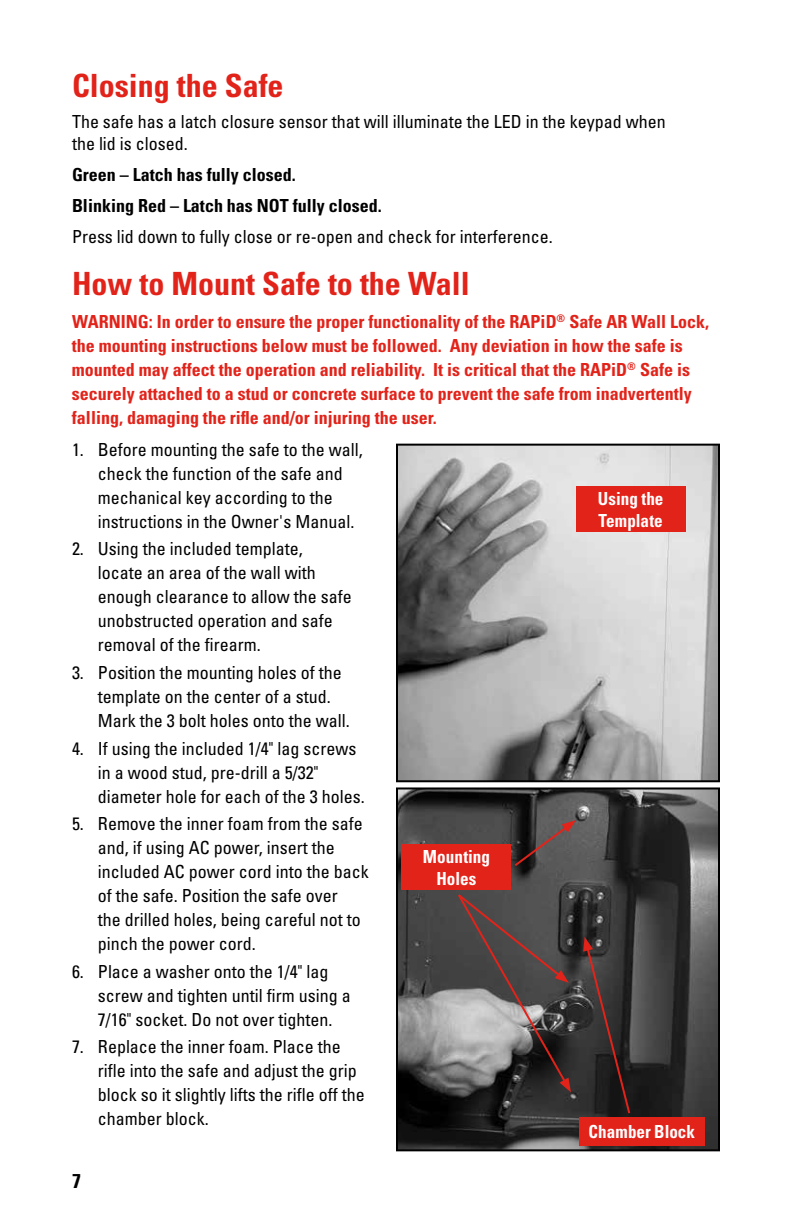
<style>
.page{position:relative;width:792px;height:1224px;background:#fff}
.page>*{position:absolute;margin:0;border:0;box-sizing:border-box;transform-origin:0 0}
.t1{font:700 condensed 32px "Univers LT Std";color:#e2231a}
.t2{font:700 condensed 20px "Univers LT Std";color:#000}
.t3{font:condensed 18px/24px "Univers LT Std";color:#000}
.t4{font:700 condensed 18px/24px "Univers LT Std";color:#e2231a}
.t5{font:700 condensed 18px/31px "Univers LT Std";color:#000}
.t6{font:700 condensed 18px/21.6px "Univers LT Std";letter-spacing:.005em;color:#fff;text-align:center;scale:.95 1}
</style>
<div class="page">
<img style="left:399px;top:790px;width:318px;height:358px">
<div style="left:396px;top:787px;width:324px;height:364px;border:2px solid #000"></div>
<img style="left:399px;top:447px;width:318px;height:332px">
<div style="left:396px;top:444px;width:324px;height:338px;border:2px solid #000"></div>
<div style="left:402px;top:845px;width:109px;height:45px;background:#e2231a"></div>
<div style="left:579px;top:1117px;width:126px;height:28px;background:#e2231a"></div>
<svg style="left:583px;top:937px;width:49px;height:179px"></svg>
<svg style="left:456px;top:892px;width:115px;height:200px"></svg>
<svg style="left:512px;top:820px;width:64px;height:48px"></svg>
<div style="left:576px;top:487px;width:109px;height:45px;background:#e2231a"></div>
<h1 class="t1" style="left:72px;top:66px;width:213px">Closing the Safe</h1>
<p class="t3" style="left:72px;top:110px;width:595px;line-height:22px">The safe has a latch closure sensor that will illuminate the LED in the keypad when the lid is closed.</p>
<p class="t5" style="left:72px;top:159px;width:311px">Green – Latch has fully closed.<br>Blinking Red – Latch has NOT fully closed.</p>
<p class="t3" style="left:72px;top:224px;width:482px">Press lid down to fully close or re-open and check for interference.</p>
<h1 class="t1" style="left:72px;top:264px;width:399px">How to Mount Safe to the Wall</h1>
<p class="t4" style="left:72px;top:310px;width:639px">WARNING: In order to ensure the proper functionality of the RAPiD<sup>®</sup> Safe AR Wall Lock, the mounting instructions below must be followed. Any deviation in how the safe is mounted may affect the operation and reliability. It is critical that the RAPiD<sup>®</sup> Safe is securely attached to a stud or concrete surface to prevent the safe from inadvertently falling, damaging the rifle and/or injuring the user.</p>
<p class="t3" style="left:98px;top:437px;width:266px;text-indent:-26px">1. Before mounting the safe to the wall, check the function of the safe and mechanical key according to the instructions in the Owner's Manual.</p>
<p class="t3" style="left:98px;top:537px;width:255px;text-indent:-26px">2. Using the included template, locate an area of the wall with enough clearance to allow the safe unobstructed operation and safe removal of the firearm.</p>
<p class="t3" style="left:98px;top:660px;width:253px;text-indent:-26px">3. Position the mounting holes of the template on the center of a stud.<br>Mark the 3 bolt holes onto the wall.</p>
<p class="t3" style="left:98px;top:736px;width:268px;text-indent:-26px">4. If using the included 1/4" lag screws in a wood stud, pre-drill a 5/32" diameter hole for each of the 3 holes.</p>
<p class="t3" style="left:98px;top:812px;width:272px;text-indent:-26px">5. Remove the inner foam from the safe and, if using AC power, insert the included AC power cord into the back of the safe. Position the safe over<br>the drilled holes, being careful not to pinch the power cord.</p>
<p class="t3" style="left:98px;top:959px;width:254px;text-indent:-26px">6. Place a washer onto the 1/4" lag screw and tighten until firm using a<br>7/16" socket. Do not over tighten.</p>
<p class="t3" style="left:98px;top:1035px;width:268px;text-indent:-26px">7. Replace the inner foam. Place the rifle into the safe and adjust the grip block so it slightly lifts the rifle off the chamber block.</p>
<p class="t2" style="left:72px;top:1169px;width:10px">7</p>
<p class="t6" style="left:423px;top:846px;width:72px">Mounting<br>Holes</p>
<p class="t6" style="left:598px;top:488px;width:71px;text-align:left">Using the<br>Template</p>
<p class="t6" style="left:589px;top:1121px;width:114px">Chamber Block</p>
</div>
